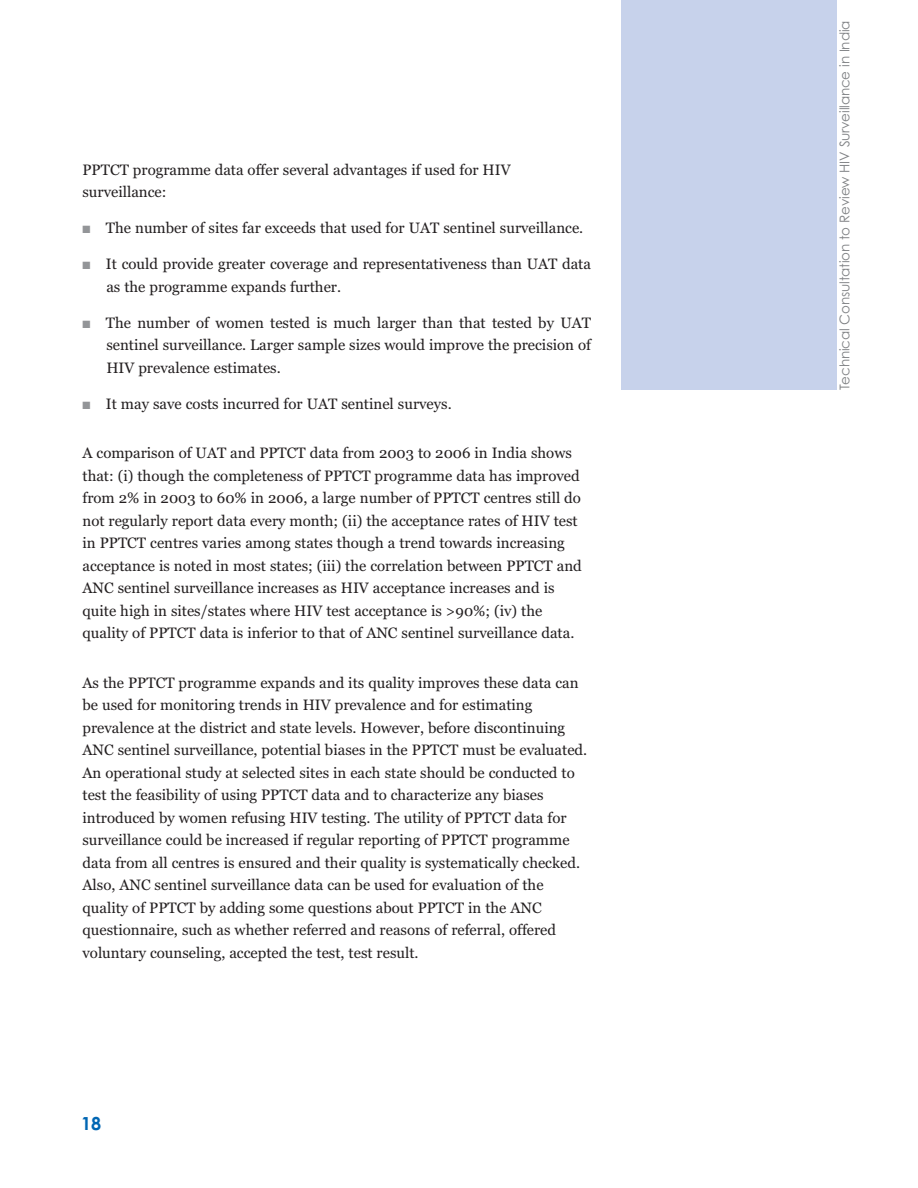
<style>
.page{position:relative;width:918px;height:1188px;background:#fff}
.page>*{position:absolute;margin:0;border:0;box-sizing:border-box;transform-origin:0 0}
.t1{font:700 18px "Century Gothic";color:#0066b3}
.t2{font:15px/22.5px "Georgia";color:#231f20}
.t3{font:13.5px "Century Gothic";letter-spacing:-.01em;color:#808285}
.s1{color:#939598}
</style>
<div class="page">
<div style="left:621px;top:0;width:216px;height:389px;background:#c7d2eb"></div>
<p class="t2" style="left:82px;top:160px;width:430px">PPTCT programme data offer several advantages if used for HIV surveillance:</p>
<p class="t2" style="left:82px;top:218px;width:502px"><span class="s1">■</span> The number of sites far exceeds that used for UAT sentinel surveillance.</p>
<p class="t2" style="left:106px;top:254px;width:486px;text-indent:-24px"><span class="s1">■</span> It could provide greater coverage and representativeness than UAT data as the programme expands further.</p>
<p class="t2" style="left:106px;top:313px;width:486px;text-align:justify;text-indent:-24px"><span class="s1">■</span> The number of women tested is much larger than that tested by UAT sentinel surveillance. Larger sample sizes would improve the precision of HIV prevalence estimates.</p>
<p class="t2" style="left:82px;top:394px;width:371px"><span class="s1">■</span> It may save costs incurred for UAT sentinel surveys.</p>
<p class="t2" style="left:82px;top:443px;width:501px">A comparison of UAT and PPTCT data from 2003 to 2006 in India shows that: (i) though the completeness of PPTCT programme data has improved from 2% in 2003 to 60% in 2006, a large number of PPTCT centres still do not regularly report data every month; (ii) the acceptance rates of HIV test in PPTCT centres varies among states though a trend towards increasing acceptance is noted in most states; (iii) the correlation between PPTCT and ANC sentinel surveillance increases as HIV acceptance increases and is quite high in sites/states where HIV test acceptance is &gt;90%; (iv) the quality of PPTCT data is inferior to that of ANC sentinel surveillance data.</p>
<p class="t2" style="left:82px;top:673px;width:506px">As the PPTCT programme expands and its quality improves these data can be used for monitoring trends in HIV prevalence and for estimating prevalence at the district and state levels. However, before discontinuing ANC sentinel surveillance, potential biases in the PPTCT must be evaluated.<br>An operational study at selected sites in each state should be conducted to test the feasibility of using PPTCT data and to characterize any biases introduced by women refusing HIV testing. The utility of PPTCT data for surveillance could be increased if regular reporting of PPTCT programme data from all centres is ensured and their quality is systematically checked.<br>Also, ANC sentinel surveillance data can be used for evaluation of the quality of PPTCT by adding some questions about PPTCT in the ANC questionnaire, such as whether referred and reasons of referral, offered voluntary counseling, accepted the test, test result.</p>
<p class="t1" style="left:81px;top:1117px;width:22px">18</p>
<p class="t3" style="left:840px;top:390px;width:371px;rotate:-90deg">Technical Consultation to Review HIV Surveillance in India</p>
</div>
